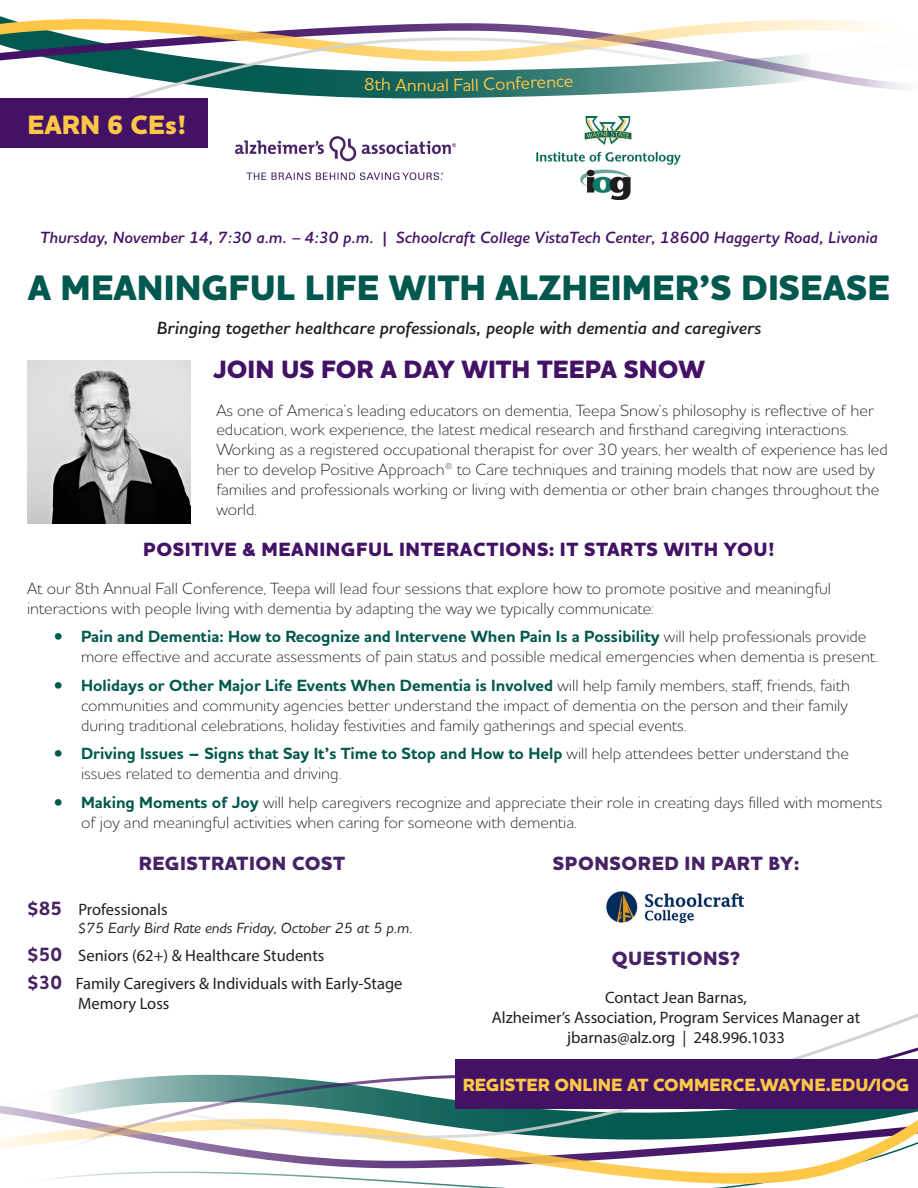
<style>
.page{position:relative;width:918px;height:1188px;background:#fff}
.page>*{position:absolute;margin:0;border:0;box-sizing:border-box;transform-origin:0 0}
.t1{font:800 36px "Houschka Alt Pro";color:#00584e}
.t2{font:800 27px "Houschka Alt Pro";color:#ffc746}
.t3{font:800 25.5px "Houschka Alt Pro";color:#431266}
.t4{font:800 19.5px "Houschka Alt Pro";letter-spacing:.03em;color:#431266}
.t5{font:800 19.5px "Houschka Alt Pro";letter-spacing:.03em;color:#472264}
.t6{font:italic 600 18px "Houschka Alt Pro";color:#231f20}
.t7{font:800 18px "Houschka Alt Pro";color:#ffc746}
.t8{font:500 18px "Houschka Alt Pro";color:#ffc746}
.t9{font:300 16.5px/19.8px "Houschka Alt Pro";color:#231f20}
.t10{font:16.5px/19.8px "Myriad Pro";color:#231f20;text-align:center}
.t11{font:italic 600 16.5px "Houschka Alt Pro";color:#431266}
.t12{font:italic 500 15px "Houschka Alt Pro";color:#231f20}
.s1{font-weight:700;color:#00584e}
.s2{font-family:"Houschka Alt Pro";font-weight:700;font-size:19.5px;color:#472264}
</style>
<div class="page">
<img style="left:606px;top:891px;width:138px;height:33px">
<svg style="left:0;top:17px;width:906px;height:73px"></svg>
<svg style="left:0;top:36px;width:755px;height:118px"></svg>
<div style="left:0;top:98px;width:207px;height:50px;background:#431266"></div>
<img style="left:236px;top:137px;width:220px;height:43px">
<img style="left:534px;top:117px;width:148px;height:82px">
<img style="left:27px;top:360px;width:163px;height:163px">
<svg style="left:0;top:1105px;width:838px;height:80px"></svg>
<svg style="left:24px;top:1042px;width:894px;height:129px"></svg>
<div style="left:456px;top:1060px;width:462px;height:49px;background:#431266"></div>
<svg style="left:365px;top:77px;width:25px;height:13px"></svg>
<svg style="left:396px;top:78px;width:30px;height:13px"></svg>
<svg style="left:455px;top:79px;width:15px;height:12px"></svg>
<p class="t2" style="left:27px;top:107px;width:161px">EARN 6 CEs!</p>
<p class="t8" style="left:427px;top:74px;width:24px">ual</p>
<p class="t8" style="left:471px;top:73px;width:104px;rotate:-2deg">ll Conference</p>
<p class="t11" style="left:40px;top:227px;width:839px">Thursday, November 14, 7:30 a.m. – 4:30 p.m. | Schoolcraft College VistaTech Center, 18600 Haggerty Road, Livonia</p>
<p class="t1" style="left:28px;top:264px;width:864px">A MEANINGFUL LIFE WITH ALZHEIMER’S DISEASE</p>
<p class="t6" style="left:157px;top:316px;width:606px">Bringing together healthcare professionals, people with dementia and caregivers</p>
<p class="t3" style="left:213px;top:352px;width:493px">JOIN US FOR A DAY WITH TEEPA SNOW</p>
<p class="t9" style="left:216px;top:400px;width:673px">As one of America’s leading educators on dementia, Teepa Snow’s philosophy is reflective of her education, work experience, the latest medical research and firsthand caregiving interactions.<br>Working as a registered occupational therapist for over 30 years, her wealth of experience has led her to develop Positive Approach® to Care techniques and training models that now are used by families and professionals working or living with dementia or other brain changes throughout the world.</p>
<p class="t4" style="left:143px;top:537px;width:633px">POSITIVE &amp; MEANINGFUL INTERACTIONS: IT STARTS WITH YOU!</p>
<p class="t9" style="left:27px;top:578px;width:806px">At our 8th Annual Fall Conference, Teepa will lead four sessions that explore how to promote positive and meaningful interactions with people living with dementia by adapting the way we typically communicate:</p>
<p class="t9" style="left:81px;top:626px;width:799px;text-indent:-27px"><span class="s1">• Pain and Dementia: How to Recognize and Intervene When Pain Is a Possibility</span> will help professionals provide more effective and accurate assessments of pain status and possible medical emergencies when dementia is present.</p>
<p class="t9" style="left:81px;top:675px;width:771px;text-indent:-27px"><span class="s1">• Holidays or Other Major Life Events When Dementia is Involved</span> will help family members, staff, friends, faith communities and community agencies better understand the impact of dementia on the person and their family during traditional celebrations, holiday festivities and family gatherings and special events.</p>
<p class="t9" style="left:81px;top:743px;width:770px;text-indent:-27px"><span class="s1">• Driving Issues – Signs that Say It’s Time to Stop and How to Help</span> will help attendees better understand the issues related to dementia and driving.</p>
<p class="t9" style="left:81px;top:792px;width:803px;text-indent:-27px"><span class="s1">• Making Moments of Joy</span> will help caregivers recognize and appreciate their role in creating days filled with moments of joy and meaningful activities when caring for someone with dementia.</p>
<p class="t5" style="left:139px;top:851px;width:208px">REGISTRATION COST</p>
<p class="t10" style="left:27px;top:900px;width:142px"><span class="s2">$85</span> Professionals</p>
<p class="t12" style="left:78px;top:919px;width:336px">$75 Early Bird Rate ends Friday, October 25 at 5 p.m.</p>
<p class="t10" style="left:27px;top:946px;width:299px"><span class="s2">$50</span> Seniors (62+) &amp; Healthcare Students</p>
<p class="t10" style="left:27px;top:973px;width:377px"><span class="s2">$30</span> Family Caregivers &amp; Individuals with Early-Stage</p>
<p class="t10" style="left:78px;top:993px;width:93px">Memory Loss</p>
<p class="t5" style="left:553px;top:851px;width:248px">SPONSORED IN PART BY:</p>
<p class="t5" style="left:612px;top:946px;width:130px">QUESTIONS?</p>
<p class="t10" style="left:605px;top:987px;width:143px">Contact Jean Barnas,</p>
<p class="t10" style="left:492px;top:1007px;width:370px">Alzheimer’s Association, Program Services Manager at jbarnas@alz.org | 248.996.1033</p>
<p class="t7" style="left:463px;top:1073px;width:448px">REGISTER ONLINE AT COMMERCE.WAYNE.EDU/IOG</p>
</div>
